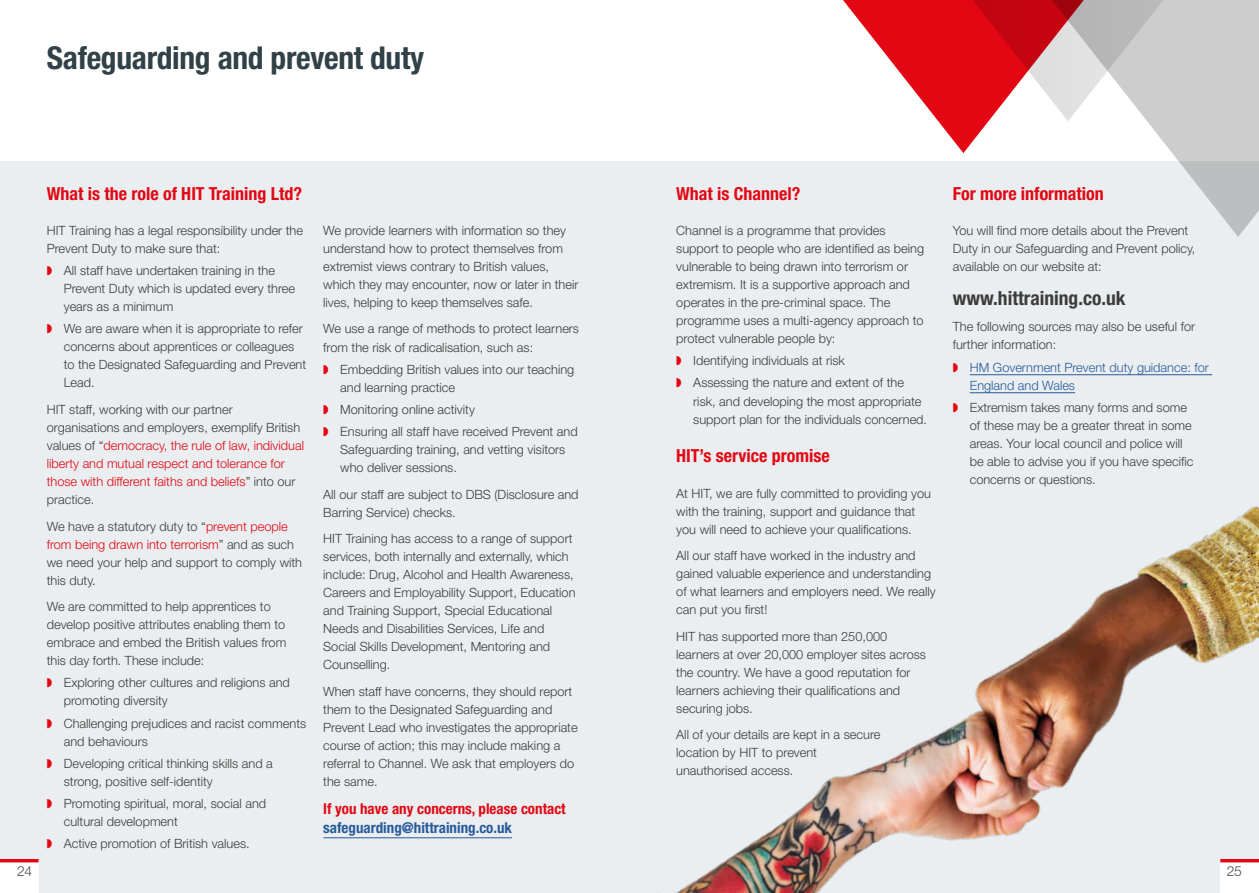
<style>
.page{position:relative;width:1259px;height:893px;background:#fff}
.page>*{position:absolute;margin:0;border:0;box-sizing:border-box;transform-origin:0 0}
.t1{font:700 condensed 31.5px "Helvetica Neue LT Std";letter-spacing:-.01em;color:#314148}
.t2{font:700 condensed 19.5px "Helvetica Neue LT Std";color:#3c3c3b}
.t3{font:700 condensed 18px "Helvetica Neue LT Std";color:#e30613}
.t4{font:700 condensed 15px "Helvetica Neue LT Std";color:#e30613}
.t5{font:700 condensed 15px "Helvetica Neue LT Std";color:#275b9b}
.t6{font:300 13.8px "Helvetica Neue LT Std";color:#4a4a49}
.t7{font:300 12.75px/18px "Helvetica Neue LT Std";color:#3c3c3b}
.t8{font:300 12.75px/18px "Helvetica Neue LT Std";color:#e30613}
.t9{font:300 12.75px/18px "Helvetica Neue LT Std";color:#275b9b}
.s1{color:#e30613}
.s2{color:#3c3c3b}
</style>
<div class="page">
<div style="left:0;top:162px;width:1259px;height:731px;background:#eaeef0"></div>
<div style="left:0;top:862px;width:39px;height:31px;background:#fff"></div>
<hr style="left:0;top:859px;width:39px;height:3px;background:#e30613">
<img style="left:413px;top:374px;width:846px;height:519px">
<hr style="left:323px;top:837px;width:189px;height:1px;background:#275b9b">
<hr style="left:969px;top:374px;width:243px;height:1px;background:#275b9b">
<hr style="left:969px;top:392px;width:106px;height:1px;background:#275b9b">
<svg style="left:1041px;top:0;width:218px;height:237px"></svg>
<svg style="left:843px;top:0;width:330px;height:153px"></svg>
<h1 class="t1" style="left:47px;top:39px;width:379px">Safeguarding and prevent duty</h1>
<h3 class="t3" style="left:47px;top:183px;width:257px">What is the role of HIT Training Ltd?</h3>
<p class="t7" style="left:47px;top:221px;width:258px">HIT Training has a legal responsibility under the<br>Prevent Duty to make sure that:</p>
<p class="t7" style="left:64px;top:261px;width:233px;text-indent:-17px"><span class="s1">◗</span> All staff have undertaken training in the<br>Prevent Duty which is updated every three years as a minimum</p>
<p class="t7" style="left:64px;top:320px;width:244px;text-indent:-17px"><span class="s1">◗</span> We are aware when it is appropriate to refer concerns about apprentices or colleagues to the Designated Safeguarding and Prevent Lead.</p>
<p class="t8" style="left:47px;top:400px;width:259px"><span class="s2">HIT staff, working with our partner organisations and employers, exemplify British values of “</span>democracy, the rule of law, individual liberty and mutual respect and tolerance for those with different faiths and beliefs<span class="s2">” into our practice.</span></p>
<p class="t7" style="left:47px;top:517px;width:257px">We have a statutory duty to “<span class="s1">prevent people from being drawn into terrorism</span>” and as such we need your help and support to comply with this duty.</p>
<p class="t7" style="left:47px;top:597px;width:241px">We are committed to help apprentices to develop positive attributes enabling them to embrace and embed the British values from this day forth. These include:</p>
<p class="t7" style="left:64px;top:673px;width:228px;text-indent:-17px"><span class="s1">◗</span> Exploring other cultures and religions and promoting diversity</p>
<p class="t7" style="left:64px;top:714px;width:244px;text-indent:-17px"><span class="s1">◗</span> Challenging prejudices and racist comments and behaviours</p>
<p class="t7" style="left:64px;top:754px;width:210px;text-indent:-17px"><span class="s1">◗</span> Developing critical thinking skills and a strong, positive self-identity</p>
<p class="t7" style="left:64px;top:794px;width:204px;text-indent:-17px"><span class="s1">◗</span> Promoting spiritual, moral, social and cultural development</p>
<p class="t7" style="left:47px;top:834px;width:204px"><span class="s1">◗</span> Active promotion of British values.</p>
<p class="t7" style="left:323px;top:221px;width:257px">We provide learners with information so they understand how to protect themselves from extremist views contrary to British values, which they may encounter, now or later in their lives, helping to keep themselves safe.</p>
<p class="t7" style="left:323px;top:320px;width:257px">We use a range of methods to protect learners from the risk of radicalisation, such as:</p>
<p class="t7" style="left:340px;top:360px;width:236px;text-indent:-17px"><span class="s1">◗</span> Embedding British values into our teaching and learning practice</p>
<p class="t7" style="left:323px;top:398px;width:256px;line-height:22.2px"><span class="s1">◗</span> Monitoring online activity<br><span class="s1">◗</span> Ensuring all staff have received Prevent and</p>
<p class="t7" style="left:340px;top:440px;width:227px">Safeguarding training, and vetting visitors who deliver sessions.</p>
<p class="t7" style="left:323px;top:485px;width:257px">All our staff are subject to DBS (Disclosure and<br>Barring Service) checks.</p>
<p class="t7" style="left:323px;top:529px;width:254px">HIT Training has access to a range of support services, both internally and externally, which include: Drug, Alcohol and Health Awareness, Careers and Employability Support, Education and Training Support, Special Educational Needs and Disabilities Services, Life and Social Skills Development, Mentoring and Counselling.</p>
<p class="t7" style="left:323px;top:682px;width:256px">When staff have concerns, they should report them to the Designated Safeguarding and Prevent Lead who investigates the appropriate course of action; this may include making a referral to Channel. We ask that employers do the same.</p>
<p class="t4" style="left:323px;top:799px;width:244px">If you have any concerns, please contact</p>
<p class="t5" style="left:323px;top:819px;width:190px">safeguarding@hittraining.co.uk</p>
<h3 class="t3" style="left:676px;top:183px;width:126px">What is Channel?</h3>
<p class="t7" style="left:676px;top:221px;width:249px">Channel is a programme that provides support to people who are identified as being vulnerable to being drawn into terrorism or extremism. It is a supportive approach and operates in the pre-criminal space. The programme uses a multi-agency approach to protect vulnerable people by:</p>
<p class="t7" style="left:676px;top:349px;width:229px;line-height:22.2px"><span class="s1">◗</span> Identifying individuals at risk<br><span class="s1">◗</span> Assessing the nature and extent of the</p>
<p class="t7" style="left:693px;top:392px;width:235px">risk, and developing the most appropriate support plan for the individuals concerned.</p>
<h3 class="t3" style="left:676px;top:445px;width:155px">HIT’s service promise</h3>
<p class="t7" style="left:676px;top:484px;width:256px">At HIT, we are fully committed to providing you with the training, support and guidance that you will need to achieve your qualifications.</p>
<p class="t7" style="left:676px;top:546px;width:261px">All our staff have worked in the industry and gained valuable experience and understanding of what learners and employers need. We really can put you first!</p>
<p class="t7" style="left:676px;top:627px;width:251px">HIT has supported more than 250,000 learners at over 20,000 employer sites across the country. We have a good reputation for learners achieving their qualifications and securing jobs.</p>
<p class="t7" style="left:676px;top:725px;width:206px">All of your details are kept in a secure location by HIT to prevent unauthorised access.</p>
<h3 class="t3" style="left:952px;top:183px;width:153px">For more information</h3>
<p class="t7" style="left:952px;top:221px;width:244px">You will find more details about the Prevent<br>Duty in our Safeguarding and Prevent policy, available on our website at:</p>
<h2 class="t2" style="left:952px;top:286px;width:174px">www.hittraining.co.uk</h2>
<p class="t7" style="left:952px;top:318px;width:244px">The following sources may also be useful for further information:</p>
<p class="t9" style="left:969px;top:358px;width:241px;text-indent:-17px"><span class="s1">◗</span> HM Government Prevent duty guidance: for<br>England and Wales</p>
<p class="t7" style="left:969px;top:398px;width:225px;text-indent:-17px"><span class="s1">◗</span> Extremism takes many forms and some of these may be a greater threat in some areas. Your local council and police will be able to advise you if you have specific concerns or questions.</p>
<p class="t6" style="left:17px;top:862px;width:17px">24</p>
<p class="t6" style="left:1226px;top:862px;width:17px">25</p>
</div>
